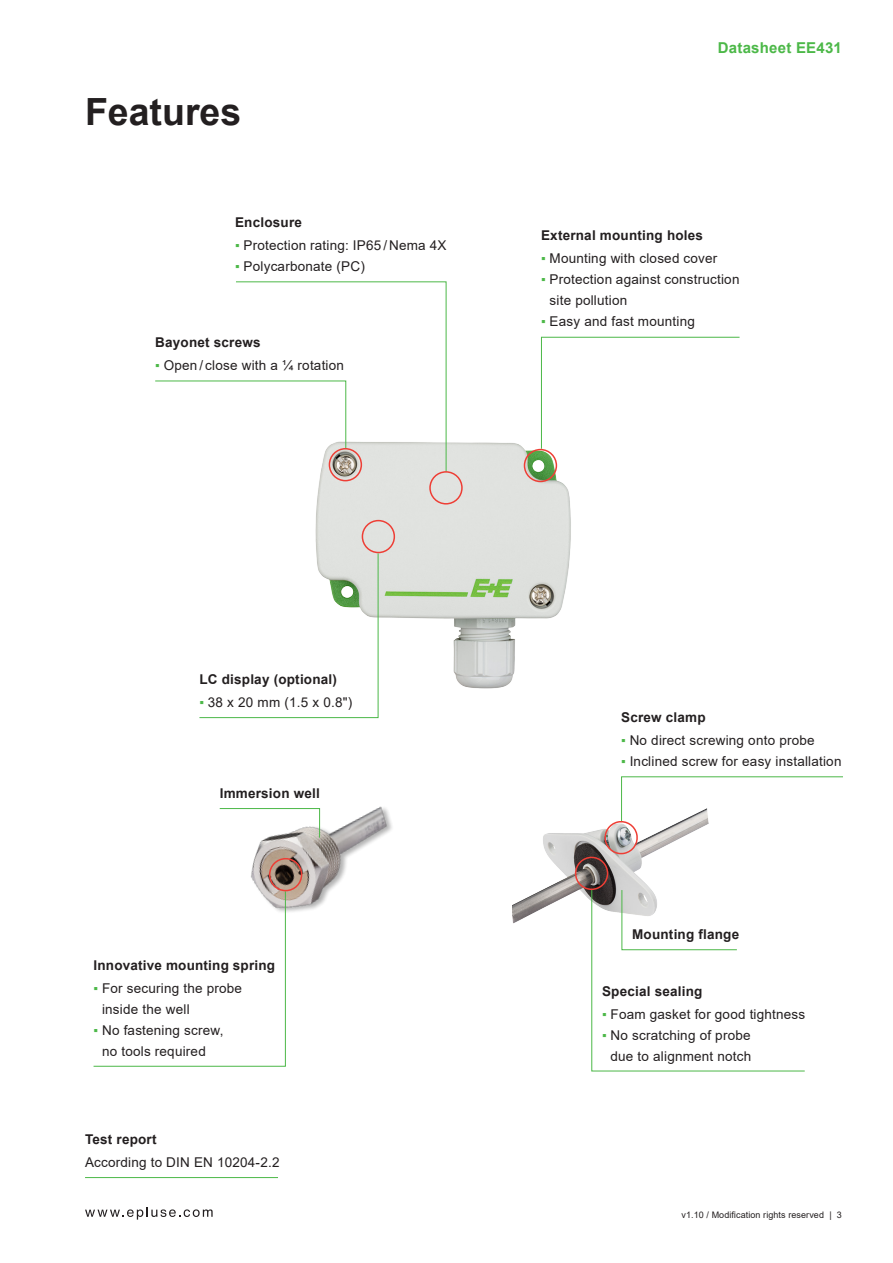
<style>
.page{position:relative;width:893px;height:1263px;background:#fff}
.page>*{position:absolute;margin:0;border:0;box-sizing:border-box;transform-origin:0 0}
.Headline_2{font:700 37.5px "Arial";color:#231f20}
.t1{font:700 15px "Arial";letter-spacing:.015em;color:#4cb848}
.Copy{font:13.5px/21px "Arial";letter-spacing:.015em;color:#231f20}
.Copy_Bold{font:700 13.5px "Arial";letter-spacing:.015em;color:#231f20}
.t2{font:9px "Arial";letter-spacing:.01em;color:#231f20}
.s1{color:#4cb848}
</style>
<div class="page">
<svg style="left:85px;top:1207px;width:128px;height:12px"></svg>
<hr style="left:85px;top:1177px;width:193px;height:1px;background:#4cb848">
<img style="left:253px;top:442px;width:318px;height:277px">
<svg style="left:541px;top:336px;width:199px;height:113px"></svg>
<div style="left:524px;top:449px;width:33px;height:33px;border:2px solid #ee3e35;border-radius:50%"></div>
<div style="left:329px;top:448px;width:33px;height:33px;border:2px solid #ee3e35;border-radius:50%"></div>
<svg style="left:155px;top:281px;width:292px;height:191px"></svg>
<div style="left:429px;top:471px;width:34px;height:33px;border:2px solid #ee3e35;border-radius:50%"></div>
<img style="left:251px;top:806px;width:141px;height:106px">
<svg style="left:93px;top:890px;width:193px;height:177px"></svg>
<img style="left:512px;top:829px;width:139px;height:95px">
<div style="left:269px;top:858px;width:33px;height:33px;border:2px solid #ee3e35;border-radius:50%"></div>
<div style="left:575px;top:857px;width:33px;height:33px;border:2px solid #ee3e35;border-radius:50%"></div>
<svg style="left:604px;top:776px;width:239px;height:79px"></svg>
<svg style="left:591px;top:889px;width:214px;height:183px"></svg>
<svg style="left:219px;top:808px;width:101px;height:30px"></svg>
<div style="left:362px;top:520px;width:33px;height:33px;border:2px solid #ee3e35;border-radius:50%"></div>
<svg style="left:199px;top:553px;width:180px;height:165px"></svg>
<p class="Headline_2" style="left:85px;top:85px;width:158px">Features</p>
<p class="Copy_Bold" style="left:235px;top:212px;width:68px">Enclosure</p>
<p class="Copy" style="left:235px;top:234px;width:213px"><span class="s1">▪</span> Protection rating: IP65 / Nema 4X</p>
<p class="Copy" style="left:235px;top:255px;width:131px"><span class="s1">▪</span> Polycarbonate (PC)</p>
<p class="Copy_Bold" style="left:155px;top:332px;width:107px">Bayonet screws</p>
<p class="Copy" style="left:155px;top:354px;width:190px"><span class="s1">▪</span> Open / close with a ¼ rotation</p>
<p class="t1" style="left:718px;top:37px;width:126px">Datasheet EE431</p>
<p class="Copy_Bold" style="left:541px;top:226px;width:163px">External mounting holes</p>
<p class="Copy" style="left:541px;top:248px;width:178px"><span class="s1">▪</span> Mounting with closed cover</p>
<p class="Copy" style="left:550px;top:269px;width:191px;text-indent:-9px"><span class="s1">▪</span> Protection against construction site pollution</p>
<p class="Copy" style="left:541px;top:311px;width:155px"><span class="s1">▪</span> Easy and fast mounting</p>
<p class="Copy_Bold" style="left:199px;top:669px;width:139px">LC display (optional)</p>
<p class="Copy" style="left:199px;top:691px;width:154px"><span class="s1">▪</span> 38 x 20 mm (1.5 x 0.8")</p>
<p class="Copy_Bold" style="left:220px;top:783px;width:102px">Immersion well</p>
<p class="Copy_Bold" style="left:94px;top:955px;width:183px">Innovative mounting spring</p>
<p class="Copy" style="left:102px;top:978px;width:142px;text-indent:-9px"><span class="s1">▪</span> For securing the probe inside the well</p>
<p class="Copy" style="left:102px;top:1020px;width:123px;text-indent:-9px"><span class="s1">▪</span> No fastening screw, no tools required</p>
<p class="Copy_Bold" style="left:85px;top:1130px;width:73px">Test report</p>
<p class="Copy" style="left:85px;top:1152px;width:196px">According to DIN EN 10204-2.2</p>
<p class="Copy_Bold" style="left:621px;top:707px;width:86px">Screw clamp</p>
<p class="Copy" style="left:621px;top:729px;width:195px"><span class="s1">▪</span> No direct screwing onto probe</p>
<p class="Copy" style="left:621px;top:750px;width:222px"><span class="s1">▪</span> Inclined screw for easy installation</p>
<p class="Copy_Bold" style="left:632px;top:925px;width:109px">Mounting flange</p>
<p class="Copy_Bold" style="left:602px;top:981px;width:102px">Special sealing</p>
<p class="Copy" style="left:602px;top:1003px;width:205px"><span class="s1">▪</span> Foam gasket for good tightness</p>
<p class="Copy" style="left:602px;top:1024px;width:151px;text-align:right"><span class="s1">▪</span> No scratching of probe due to alignment notch</p>
<p class="t2" style="left:681px;top:1208px;width:162px">v1.10 / Modification rights reserved | 3</p>
</div>
